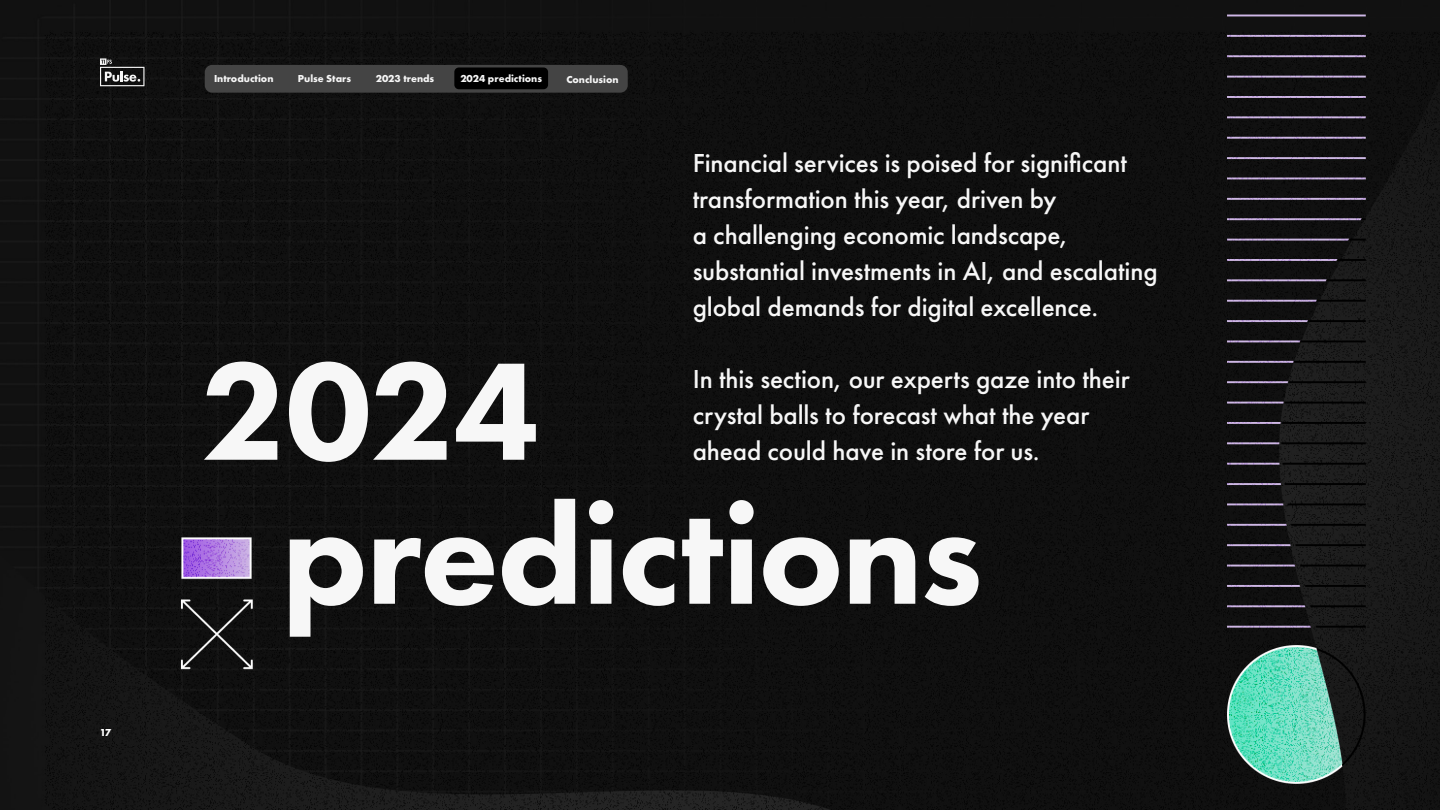
<style>
.page{position:relative;width:1440px;height:810px;background:#fff}
.page>*{position:absolute;margin:0;border:0;box-sizing:border-box;transform-origin:0 0}
.t1{font:800 144px "Futura PT";letter-spacing:-.015em;color:#f7f7f7}
.t2{font:500 27px/36px "Futura PT";letter-spacing:-.005em;color:#f7f7f7}
.t3{font:700 10.5px "Futura PT";color:#f7f7f7}
.t4{font:700 10.5px "Futura PT";color:#fff}
</style>
<div class="page">
<img style="left:0;top:0;width:1440px;height:810px">
<div style="left:208px;top:68px;width:417px;height:22px;background:#444;border-radius:4px"></div>
<div style="left:205px;top:65px;width:423px;height:28px;border:6px solid #444;border-radius:4px"></div>
<div style="left:208px;top:68px;width:72px;height:20px;background:#444;border-radius:4px"></div>
<div style="left:292px;top:68px;width:65px;height:20px;background:#444;border-radius:4px"></div>
<div style="left:368px;top:68px;width:74px;height:21px;background:#444;border-radius:4px"></div>
<div style="left:560px;top:68px;width:65px;height:21px;background:#444;border-radius:4px"></div>
<svg style="left:100px;top:58px;width:45px;height:28px"></svg>
<div style="left:454px;top:68px;width:94px;height:21px;background:#000;border-radius:4px"></div>
<p class="t4" style="left:100px;top:726px;width:13px">17</p>
<p class="t3" style="left:214px;top:72px;width:61px">Introduction</p>
<p class="t3" style="left:298px;top:72px;width:55px">Pulse Stars</p>
<p class="t3" style="left:376px;top:72px;width:60px">2023 trends</p>
<p class="t3" style="left:460px;top:72px;width:83px">2024 predictions</p>
<p class="t3" style="left:566px;top:72px;width:54px">Conclusion</p>
<p class="t2" style="left:693px;top:145px;width:467px">Financial services is poised for significant transformation this year, driven by<br>a challenging economic landscape, substantial investments in AI, and escalating global demands for digital excellence.</p>
<h1 class="t1" style="left:200px;top:322px;width:341px">2024</h1>
<p class="t2" style="left:693px;top:361px;width:438px">In this section, our experts gaze into their crystal balls to forecast what the year</p>
<p class="t2" style="left:693px;top:433px;width:349px">ahead could have in store for us.</p>
<h1 class="t1" style="left:282px;top:466px;width:703px">predictions</h1>
</div>
